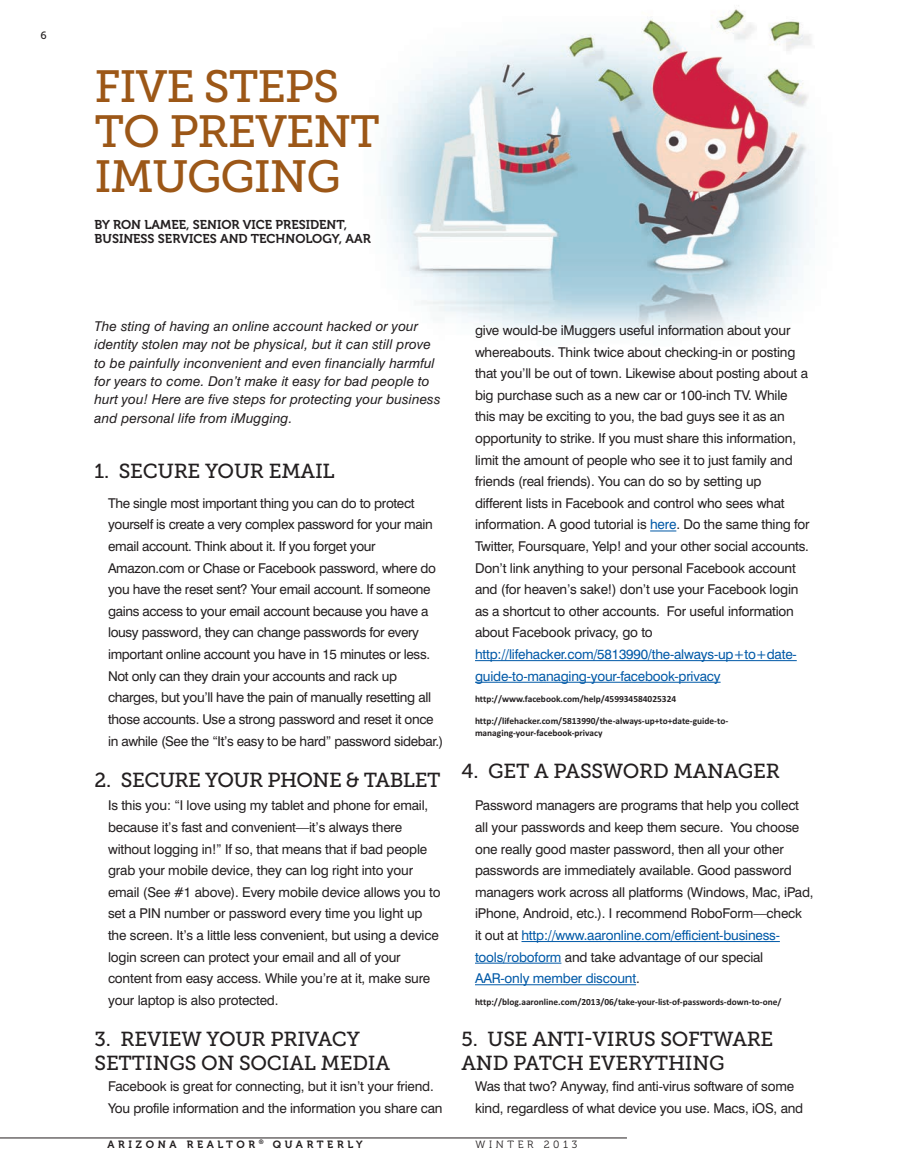
<style>
.page{position:relative;width:905px;height:1175px;background:#fff}
.page>*{position:absolute;margin:0;border:0;box-sizing:border-box;transform-origin:0 0}
.t1{font:45px/45px "Museo Slab 500";letter-spacing:-.025em;color:#9c5717}
.t2{font:20.25px/23.2px "Museo Slab 500";letter-spacing:-.01em;color:#231f20}
.t3{font:13.5px/21.6px "Swiss 721 BT";letter-spacing:-.015em;color:#231f20}
.t4{font:italic 13.5px/18.3px "Swiss 721 BT";letter-spacing:.01em;color:#231f20}
.t5{font:13.5px/21.6px "Swiss 721 BT";letter-spacing:-.015em;color:#0159a7}
.t6{font:12.75px/14.2px "Museo 700";color:#231f20}
.t7{font:10.5px "Museo 700";letter-spacing:.35em;color:#231f20}
.t8{font:10.5px "Museo 300";letter-spacing:.35em;color:#231f20}
.t9{font:10.5px "Museo Slab 500";color:#231f20}
.t10{font:700 9.3px/12.3px "Calibri";color:#231f20}
.s1{color:#0159a7}
</style>
<div class="page">
<img style="left:380px;top:5px;width:431px;height:331px">
<hr style="left:0;top:1137px;width:627px;height:1px;background:#231f20">
<svg style="left:650px;top:530px;width:26px;height:1px"></svg>
<hr style="left:475px;top:660px;width:321px;height:1px;background:#0159a7">
<hr style="left:475px;top:682px;width:245px;height:1px;background:#0159a7">
<hr style="left:521px;top:941px;width:258px;height:1px;background:#0159a7">
<hr style="left:475px;top:962px;width:86px;height:1px;background:#0159a7">
<hr style="left:475px;top:984px;width:161px;height:1px;background:#0159a7">
<p class="t9" style="left:40px;top:31px;width:8px">6</p>
<h1 class="t1" style="left:94px;top:68px;width:287px">FIVE STEPS<br>TO PREVENT<br>IMUGGING</h1>
<p class="t6" style="left:94px;top:218px;width:278px">BY RON LAMEE, SENIOR VICE PRESIDENT,<br>BUSINESS SERVICES AND TECHNOLOGY, AAR</p>
<p class="t4" style="left:94px;top:317px;width:347px">The sting of having an online account hacked or your identity stolen may not be physical, but it can still prove to be painfully inconvenient and even financially harmful for years to come. Don’t make it easy for bad people to hurt you! Here are five steps for protecting your business and personal life from iMugging.</p>
<h2 class="t2" style="left:94px;top:461px;width:242px">1. SECURE YOUR EMAIL</h2>
<p class="t3" style="left:108px;top:492px;width:337px">The single most important thing you can do to protect yourself is create a very complex password for your main email account. Think about it. If you forget your Amazon.com or Chase or Facebook password, where do you have the reset sent? Your email account. If someone gains access to your email account because you have a lousy password, they can change passwords for every important online account you have in 15 minutes or less.<br>Not only can they drain your accounts and rack up charges, but you’ll have the pain of manually resetting all those accounts. Use a strong password and reset it once in awhile (See the “It’s easy to be hard” password sidebar.)</p>
<h2 class="t2" style="left:94px;top:770px;width:347px">2. SECURE YOUR PHONE &amp; TABLET</h2>
<p class="t3" style="left:108px;top:795px;width:334px">Is this you: “I love using my tablet and phone for email, because it’s fast and convenient—it’s always there without logging in!” If so, that means that if bad people grab your mobile device, they can log right into your email (See #1 above). Every mobile device allows you to set a PIN number or password every time you light up the screen. It’s a little less convenient, but using a device login screen can protect your email and all of your content from easy access. While you’re at it, make sure your laptop is also protected.</p>
<h2 class="t2" style="left:94px;top:1029px;width:297px">3. REVIEW YOUR PRIVACY<br>SETTINGS ON SOCIAL MEDIA</h2>
<p class="t3" style="left:108px;top:1075px;width:336px">Facebook is great for connecting, but it isn’t your friend.<br>You profile information and the information you share can</p>
<p class="t3" style="left:475px;top:319px;width:336px">give would-be iMuggers useful information about your whereabouts. Think twice about checking-in or posting that you’ll be out of town. Likewise about posting about a big purchase such as a new car or 100-inch TV. While this may be exciting to you, the bad guys see it as an opportunity to strike. If you must share this information, limit the amount of people who see it to just family and friends (real friends). You can do so by setting up different lists in Facebook and control who sees what information. A good tutorial is <span class="s1">here</span>. Do the same thing for Twitter, Foursquare, Yelp! and your other social accounts.<br>Don’t link anything to your personal Facebook account and (for heaven’s sake!) don’t use your Facebook login as a shortcut to other accounts. For useful information about Facebook privacy, go to</p>
<p class="t5" style="left:475px;top:643px;width:323px">http://lifehacker.com/5813990/the-always-up+to+date&shy;guide-to-managing-your-facebook-privacy</p>
<p class="t10" style="left:475px;top:693px;width:203px">http://www.facebook.com/help/459934584025324</p>
<p class="t10" style="left:475px;top:714px;width:255px">http://lifehacker.com/5813990/the-always-up+to+date-guide-to&shy;managing-your-facebook-privacy</p>
<h2 class="t2" style="left:461px;top:761px;width:320px">4. GET A PASSWORD MANAGER</h2>
<p class="t3" style="left:475px;top:795px;width:340px">Password managers are programs that help you collect all your passwords and keep them secure. You choose one really good master password, then all your other passwords are immediately available. Good password managers work across all platforms (Windows, Mac, iPad, iPhone, Android, etc.). I recommend RoboForm—check<br>it out at <span class="s1">http://www.aaronline.com/efficient-business&shy;tools/roboform</span> and take advantage of our special <span class="s1">AAR-only member discount</span>.</p>
<p class="t10" style="left:475px;top:995px;width:308px">http://blog.aaronline.com/2013/06/take-your-list-of-passwords-down-to-one/</p>
<h2 class="t2" style="left:461px;top:1029px;width:313px">5. USE ANTI-VIRUS SOFTWARE<br>AND PATCH EVERYTHING</h2>
<p class="t3" style="left:475px;top:1075px;width:330px">Was that two? Anyway, find anti-virus software of some kind, regardless of what device you use. Macs, iOS, and</p>
<p class="t7" style="left:107px;top:1140px;width:256px">ARIZONA REALTOR <sup>®</sup> QUARTERLY</p>
<p class="t8" style="left:475px;top:1140px;width:103px">WINTER 2013</p>
</div>
